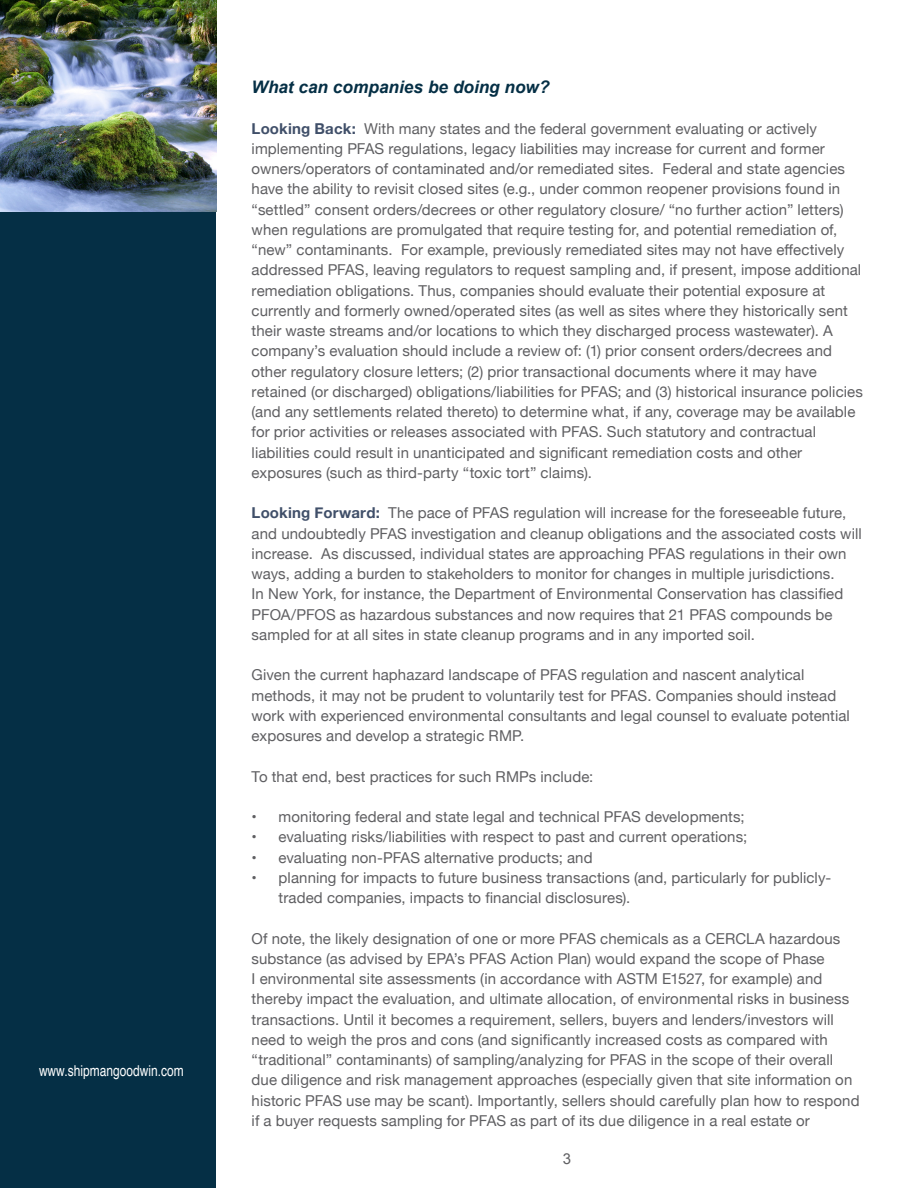
<style>
.page{position:relative;width:918px;height:1188px;background:#fff}
.page>*{position:absolute;margin:0;border:0;box-sizing:border-box;transform-origin:0 0}
.t1{font:italic 700 17.25px "Arial";color:#052f45}
.t2{font:15px/20.2px "Helvetica Neue";letter-spacing:.005em;color:#5f5f62}
.t3{font:15px "Helvetica";color:#fff;scale:.8 1}
.t4{font:15px "Arial";color:#5f5f62}
.s1{font-weight:700;color:#404f69}
</style>
<div class="page">
<div style="left:0;top:0;width:216px;height:1188px;background:#052f45"></div>
<img style="left:0;top:0;width:217px;height:211px">
<p class="t3" style="left:39px;top:1059px;width:182px">www.shipmangoodwin.com</p>
<h4 class="t1" style="left:252px;top:76px;width:299px">What can companies be doing now?</h4>
<p class="t2" style="left:252px;top:119px;width:613px"><span class="s1">Looking Back:</span> With many states and the federal government evaluating or actively implementing PFAS regulations, legacy liabilities may increase for current and former owners/operators of contaminated and/or remediated sites. Federal and state agencies have the ability to revisit closed sites (e.g., under common reopener provisions found in “settled” consent orders/decrees or other regulatory closure/ “no further action” letters) when regulations are promulgated that require testing for, and potential remediation of, “new” contaminants. For example, previously remediated sites may not have effectively addressed PFAS, leaving regulators to request sampling and, if present, impose additional remediation obligations. Thus, companies should evaluate their potential exposure at currently and formerly owned/operated sites (as well as sites where they historically sent their waste streams and/or locations to which they discharged process wastewater). A company’s evaluation should include a review of: (1) prior consent orders/decrees and other regulatory closure letters; (2) prior transactional documents where it may have retained (or discharged) obligations/liabilities for PFAS; and (3) historical insurance policies (and any settlements related thereto) to determine what, if any, coverage may be available for prior activities or releases associated with PFAS. Such statutory and contractual liabilities could result in unanticipated and significant remediation costs and other exposures (such as third-party “toxic tort” claims).</p>
<p class="t2" style="left:252px;top:504px;width:612px"><span class="s1">Looking Forward:</span> The pace of PFAS regulation will increase for the foreseeable future, and undoubtedly PFAS investigation and cleanup obligations and the associated costs will increase. As discussed, individual states are approaching PFAS regulations in their own ways, adding a burden to stakeholders to monitor for changes in multiple jurisdictions.<br>In New York, for instance, the Department of Environmental Conservation has classified PFOA/PFOS as hazardous substances and now requires that 21 PFAS compounds be sampled for at all sites in state cleanup programs and in any imported soil.</p>
<p class="t2" style="left:252px;top:666px;width:600px">Given the current haphazard landscape of PFAS regulation and nascent analytical methods, it may not be prudent to voluntarily test for PFAS. Companies should instead work with experienced environmental consultants and legal counsel to evaluate potential exposures and develop a strategic RMP.</p>
<p class="t2" style="left:252px;top:767px;width:343px">To that end, best practices for such RMPs include:</p>
<p class="t2" style="left:252px;top:808px;width:494px">• monitoring federal and state legal and technical PFAS developments;</p>
<p class="t2" style="left:252px;top:828px;width:497px">• evaluating risks/liabilities with respect to past and current operations;</p>
<p class="t2" style="left:252px;top:848px;width:342px">• evaluating non-PFAS alternative products; and</p>
<p class="t2" style="left:279px;top:868px;width:554px;text-indent:-27px">• planning for impacts to future business transactions (and, particularly for publicly&shy;traded companies, impacts to financial disclosures).</p>
<p class="t2" style="left:252px;top:929px;width:609px">Of note, the likely designation of one or more PFAS chemicals as a CERCLA hazardous substance (as advised by EPA’s PFAS Action Plan) would expand the scope of Phase<br>I environmental site assessments (in accordance with ASTM E1527, for example) and thereby impact the evaluation, and ultimate allocation, of environmental risks in business transactions. Until it becomes a requirement, sellers, buyers and lenders/investors will need to weigh the pros and cons (and significantly increased costs as compared with “traditional” contaminants) of sampling/analyzing for PFAS in the scope of their overall due diligence and risk management approaches (especially given that site information on historic PFAS use may be scant). Importantly, sellers should carefully plan how to respond if a buyer requests sampling for PFAS as part of its due diligence in a real estate or</p>
<p class="t4" style="left:563px;top:1149px;width:10px">3</p>
</div>
